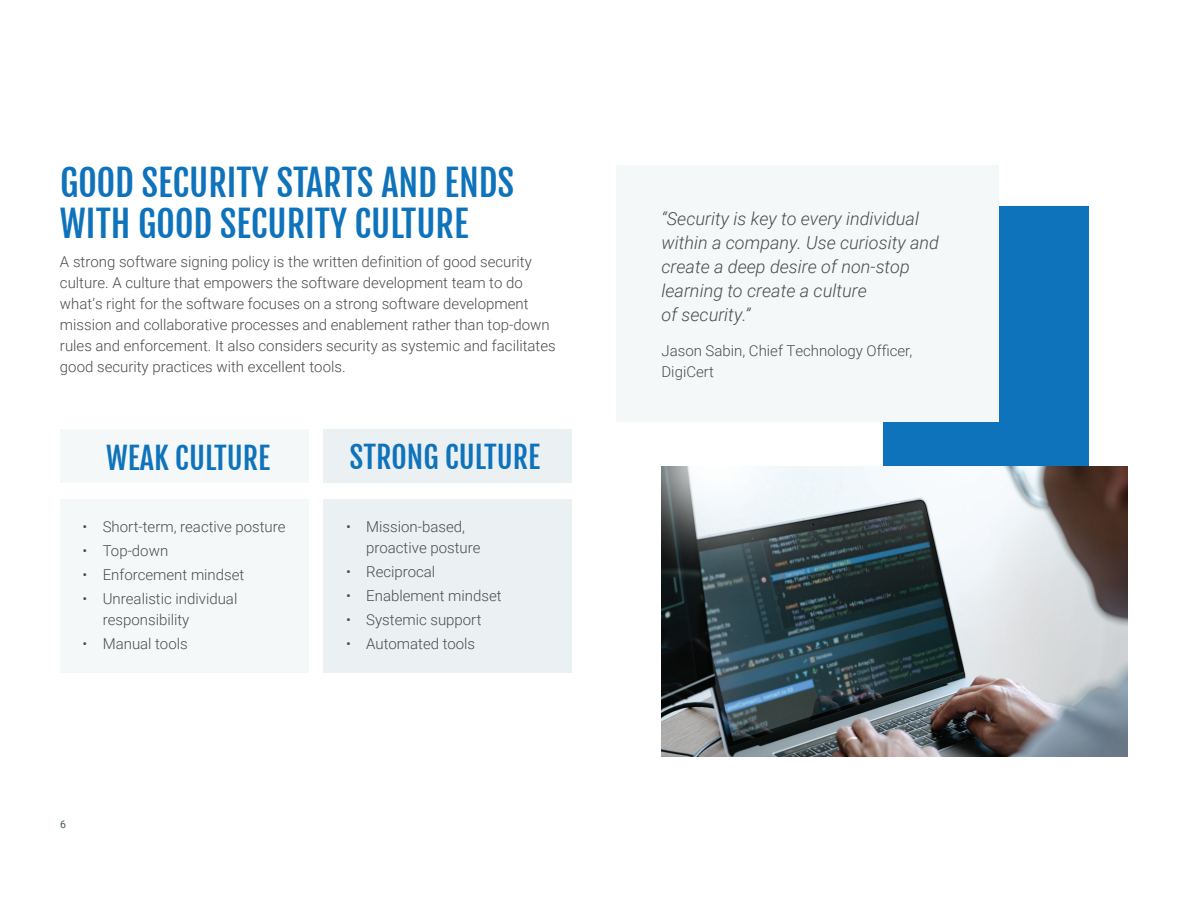
<style>
.page{position:relative;width:1188px;height:918px;background:#fff}
.page>*{position:absolute;margin:0;border:0;box-sizing:border-box;transform-origin:0 0}
.t1{font:36px/41.5px "Fjalla One";color:#0e73bb}
.t2{font:30px "Fjalla One";color:#0e73bb}
.t3{font:italic 300 18px/24px "Roboto";color:#4b4c4d}
.t4{font:300 15px/21px "Roboto";color:#4b4c4d}
.t5{font:10.5px "Roboto";color:#47565e}
</style>
<div class="page">
<div style="left:323px;top:430px;width:248px;height:53px;background:#ebf0f2"></div>
<div style="left:60px;top:430px;width:249px;height:53px;background:#f5f8f9"></div>
<div style="left:60px;top:500px;width:249px;height:173px;background:#f5f8f9"></div>
<div style="left:323px;top:500px;width:249px;height:173px;background:#ebf0f2"></div>
<div style="left:884px;top:206px;width:205px;height:307px;background:#0e73bb"></div>
<div style="left:616px;top:165px;width:383px;height:257px;background:#f5f8f9"></div>
<img style="left:662px;top:467px;width:466px;height:290px">
<h1 class="t1" style="left:60px;top:162px;width:456px">GOOD SECURITY STARTS AND ENDS<br>WITH GOOD SECURITY CULTURE</h1>
<p class="t4" style="left:60px;top:251px;width:497px">A strong software signing policy is the written definition of good security culture. A culture that empowers the software development team to do what’s right for the software focuses on a strong software development mission and collaborative processes and enablement rather than top-down rules and enforcement. It also considers security as systemic and facilitates good security practices with excellent tools.</p>
<h2 class="t2" style="left:106px;top:440px;width:166px">WEAK CULTURE</h2>
<h2 class="t2" style="left:350px;top:439px;width:192px">STRONG CULTURE</h2>
<p class="t4" style="left:82px;top:516px;width:205px">• Short-term, reactive posture</p>
<p class="t4" style="left:82px;top:540px;width:87px">• Top-down</p>
<p class="t4" style="left:82px;top:564px;width:163px">• Enforcement mindset</p>
<p class="t4" style="left:103px;top:588px;width:136px;text-indent:-20px">• Unrealistic individual responsibility</p>
<p class="t4" style="left:82px;top:633px;width:107px">• Manual tools</p>
<p class="t4" style="left:366px;top:516px;width:116px;text-indent:-20px">• Mission-based, proactive posture</p>
<p class="t4" style="left:346px;top:561px;width:91px">• Reciprocal</p>
<p class="t4" style="left:346px;top:585px;width:157px">• Enablement mindset</p>
<p class="t4" style="left:346px;top:609px;width:137px">• Systemic support</p>
<p class="t4" style="left:346px;top:633px;width:131px">• Automated tools</p>
<p class="t5" style="left:60px;top:817px;width:7px">6</p>
<p class="t3" style="left:662px;top:206px;width:279px">“Security is key to every individual within a company. Use curiosity and create a deep desire of non-stop learning to create a culture<br>of security.”</p>
<p class="t4" style="left:662px;top:339px;width:252px">Jason Sabin, Chief Technology Officer,<br>DigiCert</p>
</div>
